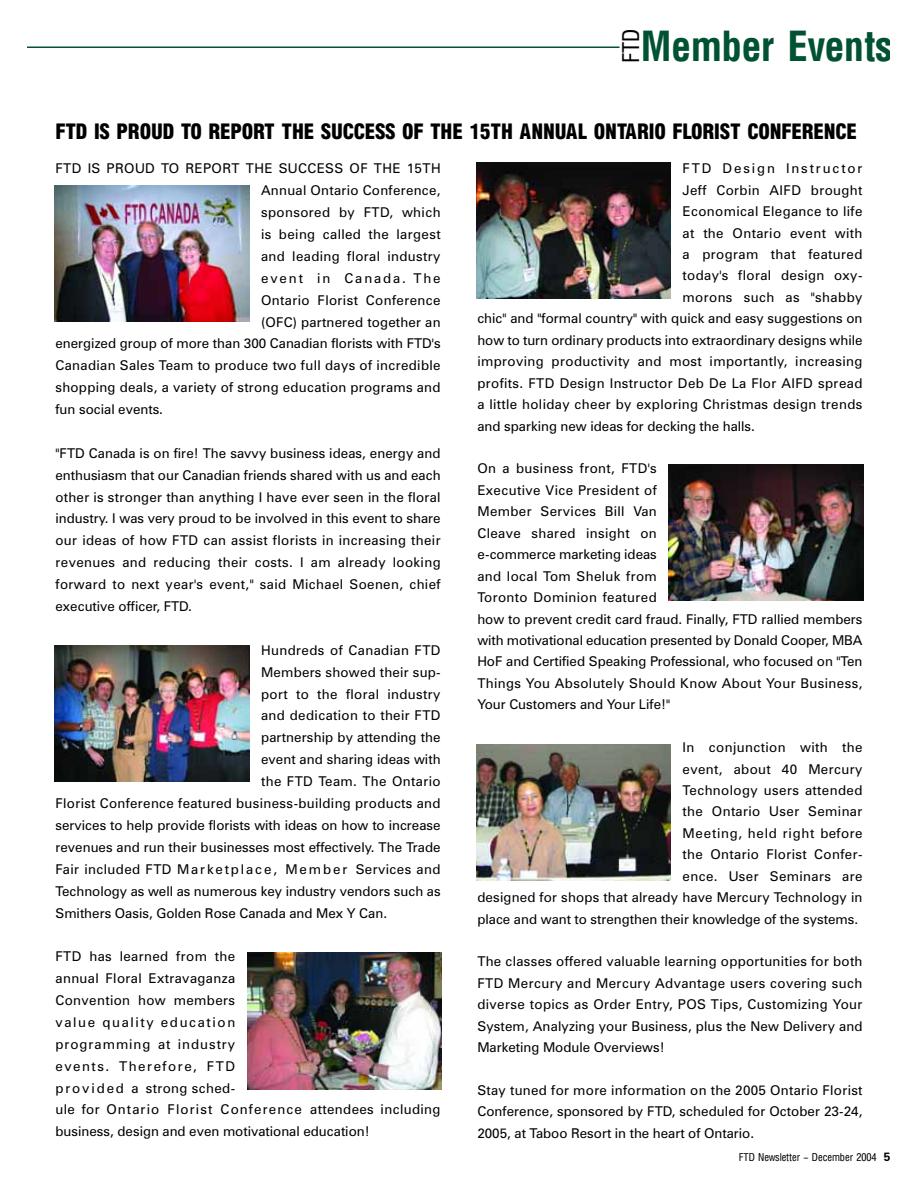
<style>
.page{position:relative;width:918px;height:1188px;background:#fff}
.page>*{position:absolute;margin:0;border:0;box-sizing:border-box;transform-origin:0 0}
.t1{font:700 condensed 40.5px "AT Triumvirate";color:#015232}
.t2{font:condensed 22.5px "AT Triumvirate";color:#000}
.t3{font:900 condensed 20.7px "AT Triumvirate";letter-spacing:-.005em;color:#000}
.t4{font:13.5px/21.9px "Zurich BT";letter-spacing:.025em;color:#000;text-align:justify}
.t5{font:13.5px/21.5px "Zurich BT";color:#000}
.t6{font:13.5px "Zurich BT";letter-spacing:.14em;color:#000}
.t7{font:13.5px "Zurich BT";letter-spacing:.005em;color:#000}
.t8{font:13.5px "Zurich BT";letter-spacing:.055em;color:#000}
.t9{font:condensed 10.5px "AT Triumvirate";color:#000}
.s1{font-family:"Zurich BT";font-weight:700;font-stretch:normal;font-size:12px}
</style>
<div class="page">
<hr style="left:27px;top:47px;width:593px;height:1px;background:#015232">
<img style="left:54px;top:186px;width:195px;height:136px">
<img style="left:476px;top:162px;width:195px;height:136px">
<img style="left:477px;top:744px;width:194px;height:137px">
<img style="left:247px;top:953px;width:194px;height:136px">
<img style="left:54px;top:646px;width:195px;height:136px">
<img style="left:669px;top:464px;width:195px;height:137px">
<h2 class="t2" style="left:622px;top:63px;width:36px;rotate:-90deg">FTD</h2>
<h1 class="t1" style="left:641px;top:30px;width:253px">Member Events</h1>
<h3 class="t3" style="left:56px;top:123px;width:803px">FTD IS PROUD TO REPORT THE SUCCESS OF THE 15TH ANNUAL ONTARIO FLORIST CONFERENCE</h3>
<p class="t4" style="left:56px;top:159px;width:387px">FTD IS PROUD TO REPORT THE SUCCESS OF THE 15TH</p>
<p class="t4" style="left:261px;top:181px;width:181px">Annual Ontario Conference,</p>
<p class="t4" style="left:261px;top:203px;width:181px">sponsored by FTD, which</p>
<p class="t4" style="left:261px;top:224px;width:181px">is being called the largest</p>
<p class="t4" style="left:261px;top:246px;width:181px">and leading floral industry</p>
<p class="t6" style="left:261px;top:273px;width:181px">event in Canada. The</p>
<p class="t4" style="left:261px;top:290px;width:181px">Ontario Florist Conference</p>
<p class="t4" style="left:261px;top:312px;width:181px">(OFC) partnered together an</p>
<p class="t5" style="left:56px;top:334px;width:387px">energized group of more than 300 Canadian florists with FTD's</p>
<p class="t4" style="left:56px;top:356px;width:387px">Canadian Sales Team to produce two full days of incredible</p>
<p class="t4" style="left:56px;top:378px;width:387px">shopping deals, a variety of strong education programs and</p>
<p class="t5" style="left:56px;top:400px;width:109px">fun social events.</p>
<p class="t4" style="left:56px;top:443px;width:387px">"FTD Canada is on fire! The savvy business ideas, energy and enthusiasm that our Canadian friends shared with us and each other is stronger than anything I have ever seen in the floral industry. I was very proud to be involved in this event to share our ideas of how FTD can assist florists in increasing their revenues and reducing their costs. I am already looking forward to next year's event," said Michael Soenen, chief executive officer, FTD.</p>
<p class="t4" style="left:261px;top:640px;width:181px">Hundreds of Canadian FTD</p>
<p class="t4" style="left:261px;top:662px;width:181px">Members showed their sup-</p>
<p class="t4" style="left:261px;top:684px;width:181px">port to the floral industry</p>
<p class="t4" style="left:261px;top:706px;width:181px">and dedication to their FTD</p>
<p class="t4" style="left:261px;top:728px;width:181px">partnership by attending the</p>
<p class="t7" style="left:261px;top:754px;width:181px">event and sharing ideas with</p>
<p class="t4" style="left:261px;top:772px;width:181px">the FTD Team. The Ontario</p>
<p class="t4" style="left:56px;top:794px;width:387px">Florist Conference featured business-building products and</p>
<p class="t5" style="left:56px;top:816px;width:387px">services to help provide florists with ideas on how to increase</p>
<p class="t5" style="left:56px;top:838px;width:387px">revenues and run their businesses most effectively. The Trade</p>
<p class="t4" style="left:56px;top:859px;width:387px">Fair included FTD Marketpl ace, Member Services and</p>
<p class="t5" style="left:56px;top:881px;width:387px">Technology as well as numerous key industry vendors such as</p>
<p class="t5" style="left:56px;top:903px;width:333px">Smithers Oasis, Golden Rose Canada and Mex Y Can.</p>
<p class="t4" style="left:56px;top:947px;width:387px;text-align:left">FTD has learned from the<br>annual Floral Extravaganza<br>Convention how members<br>value quality education<br>programming at industry<br>events. Therefore, FTD<br>provided a strong sched-<br>ule for Ontario Florist Conference attendees including business, design and even motivational education!</p>
<p class="t6" style="left:683px;top:163px;width:181px">FTD Design Instructor</p>
<p class="t4" style="left:683px;top:180px;width:181px">Jeff Corbin AIFD brought</p>
<p class="t4" style="left:683px;top:202px;width:181px">Economical Elegance to life</p>
<p class="t4" style="left:683px;top:223px;width:181px">at the Ontario event with</p>
<p class="t4" style="left:683px;top:245px;width:181px">a program that featured</p>
<p class="t4" style="left:683px;top:266px;width:181px">today's floral design oxy-</p>
<p class="t4" style="left:683px;top:287px;width:181px">morons such as "shabby</p>
<p class="t5" style="left:477px;top:309px;width:387px">chic" and "formal country" with quick and easy suggestions on</p>
<p class="t5" style="left:477px;top:331px;width:387px">how to turn ordinary products into extraordinary designs while</p>
<p class="t4" style="left:477px;top:352px;width:387px">improving productivity and most importantly, increasing</p>
<p class="t4" style="left:477px;top:373px;width:387px">profits. FTD Design Instructor Deb De La Flor AIFD spread</p>
<p class="t4" style="left:477px;top:395px;width:387px">a little holiday cheer by exploring Christmas design trends</p>
<p class="t5" style="left:477px;top:416px;width:279px">and sparking new ideas for decking the halls.</p>
<p class="t5" style="left:477px;top:459px;width:387px">On a business front, FTD's<br>Executive Vice President of<br>Member Services Bill Van<br>Cleave shared insight on<br>e-commerce marketing ideas<br>and local Tom Sheluk from<br>Toronto Dominion featured<br>how to prevent credit card fraud. Finally, FTD rallied members with motivational education presented by Donald Cooper, MBA HoF and Certified Speaking Professional, who focused on "Ten Things You Absolutely Should Know About Your Business, Your Customers and Your Life!"</p>
<p class="t4" style="left:683px;top:738px;width:181px">In conjunction with the</p>
<p class="t4" style="left:683px;top:759px;width:181px">event, about 40 Mercury</p>
<p class="t4" style="left:683px;top:780px;width:181px">Technology users attended</p>
<p class="t4" style="left:683px;top:802px;width:181px">the Ontario User Seminar</p>
<p class="t8" style="left:683px;top:828px;width:181px">Meeting, held right before</p>
<p class="t4" style="left:683px;top:845px;width:181px">the Ontario Florist Confer-</p>
<p class="t4" style="left:683px;top:866px;width:181px">ence. User Seminars are</p>
<p class="t4" style="left:477px;top:888px;width:387px">designed for shops that already have Mercury Technology in</p>
<p class="t5" style="left:477px;top:909px;width:382px">place and want to strengthen their knowledge of the systems.</p>
<p class="t4" style="left:477px;top:952px;width:387px;line-height:21.5px">The classes offered valuable learning opportunities for both FTD Mercury and Mercury Advantage users covering such diverse topics as Order Entry, POS Tips, Customizing Your System, Analyzing your Business, plus the New Delivery and Marketing Module Overviews!</p>
<p class="t4" style="left:477px;top:1081px;width:387px;line-height:21.5px">Stay tuned for more information on the 2005 Ontario Florist Conference, sponsored by FTD, scheduled for October 23-24, 2005, at Taboo Resort in the heart of Ontario.</p>
<p class="t9" style="left:739px;top:1153px;width:153px">FTD Newsletter – December 2004 <span class="s1">5</span></p>
</div>
